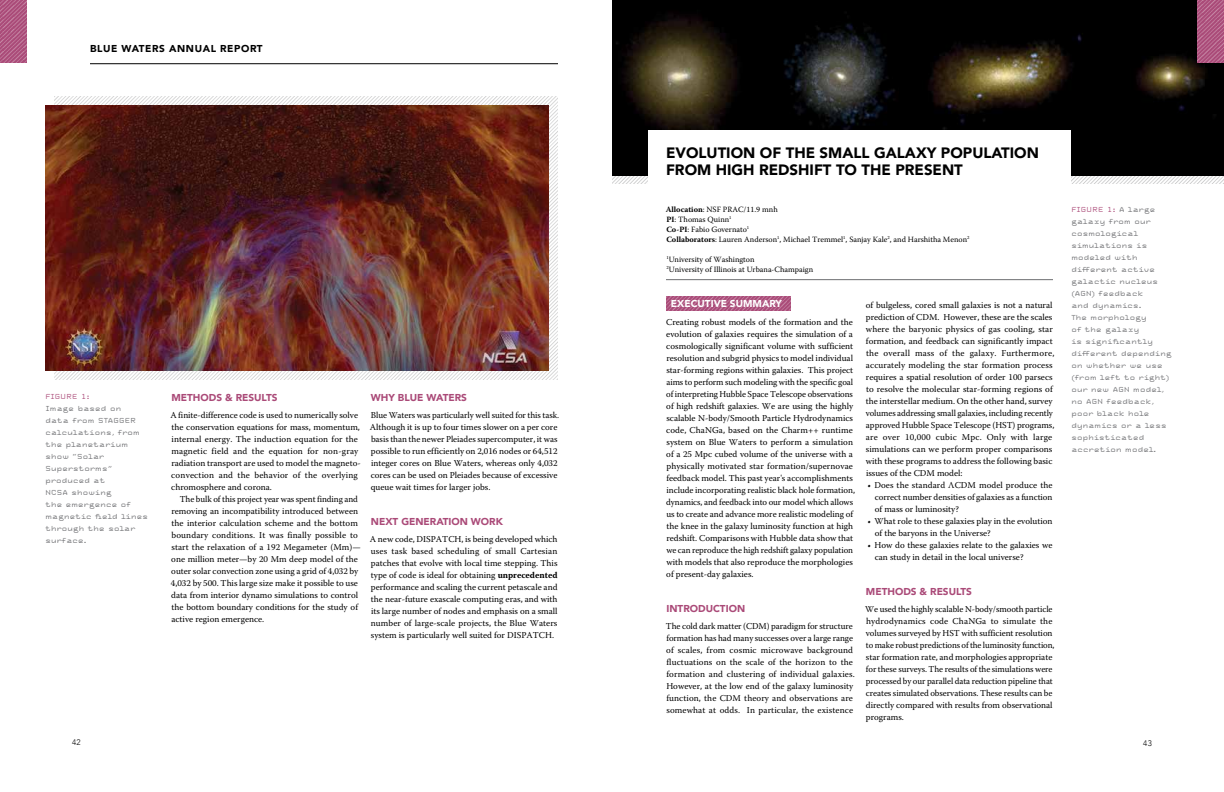
<style>
.page{position:relative;width:1224px;height:792px;background:#fff}
.page>*{position:absolute;margin:0;border:0;box-sizing:border-box;transform-origin:0 0}
.t1{font:900 15px/17px "Avenir";color:#000}
.t2{font:900 10px "Avenir";color:#aa4a78}
.t3{font:900 10px "Avenir";letter-spacing:.06em;color:#000}
.t4{font:900 10px "Avenir";color:#fff}
.t5{font:9px/12px "Warnock Pro";color:#000}
.t6{font:8px/10px "Warnock Pro";color:#000}
.t7{font:300 8px "Avenir";color:#000}
.t8{font:7px/12px "Tronic OT";letter-spacing:-.07em;color:#6d6e71}
.t9{font:7px "Tronic OT";letter-spacing:-.07em;color:#aa4a78}
.s1{font-weight:700}
.s2{color:#aa4a78}
</style>
<div class="page">
<img style="left:54px;top:96px;width:504px;height:284px">
<img style="left:45px;top:105px;width:504px;height:265px">
<img style="left:612px;top:175px;width:612px;height:9px">
<img style="left:612px;top:0;width:612px;height:175px">
<div style="left:648px;top:130px;width:423px;height:178px;background:#fff"></div>
<img style="left:666px;top:296px;width:124px;height:15px">
<hr style="left:666px;top:279px;width:387px;height:1px;background:#6d6e71">
<img style="left:0;top:0;width:27px;height:63px">
<img style="left:1197px;top:0;width:27px;height:63px">
<hr style="left:90px;top:63px;width:468px;height:1px;background:#000">
<p class="t3" style="left:90px;top:40px;width:174px">BLUE WATERS ANNUAL REPORT</p>
<p class="t9" style="left:45px;top:392px;width:46px">FIGURE 1:</p>
<p class="t8" style="left:45px;top:402px;width:105px">Image based on<br>data from STAGGER calculations, from the planetarium show “Solar<br>Superstorms” produced at<br>NCSA showing<br>the emergence of magnetic field lines through the solar surface.</p>
<p class="t2" style="left:171px;top:389px;width:108px">METHODS &amp; RESULTS</p>
<p class="t5" style="left:170px;top:409px;width:192px">A finite-difference code is used to numerically solve the conservation equations for mass, momentum, internal energy. The induction equation for the magnetic field and the equation for non-gray radiation transport are used to model the magneto&shy;convection and the behavior of the overlying chromosphere and corona.</p>
<p class="t5" style="left:171px;top:493px;width:192px;text-indent:9px">The bulk of this project year was spent finding and removing an incompatibility introduced between the interior calculation scheme and the bottom boundary conditions. It was finally possible to start the relaxation of a 192 Megameter (Mm)— one million meter—by 20 Mm deep model of the outer solar convection zone using a grid of 4,032 by 4,032 by 500. This large size make it possible to use data from interior dynamo simulations to control the bottom boundary conditions for the study of active region emergence.</p>
<p class="t2" style="left:371px;top:389px;width:98px">WHY BLUE WATERS</p>
<p class="t5" style="left:370px;top:409px;width:191px">Blue Waters was particularly well suited for this task.<br>Although it is up to four times slower on a per core basis than the newer Pleiades supercomputer, it was possible to run efficiently on 2,016 nodes or 64,512 integer cores on Blue Waters, whereas only 4,032 cores can be used on Pleiades because of excessive queue wait times for larger jobs.</p>
<p class="t2" style="left:371px;top:513px;width:134px">NEXT GENERATION WORK</p>
<p class="t5" style="left:370px;top:533px;width:189px;text-align:justify">A new code, DISPATCH, is being developed which uses task based scheduling of small Cartesian patches that evolve with local time stepping. This type of code is ideal for obtaining <span class="s1">unprecedented </span>performance and scaling the current petascale and the near-future exascale computing eras, and with its large number of nodes and emphasis on a small number of large-scale projects, the Blue Waters system is particularly well suited for DISPATCH.</p>
<h1 class="t1" style="left:666px;top:144px;width:374px">EVOLUTION OF THE SMALL GALAXY POPULATION<br>FROM HIGH REDSHIFT TO THE PRESENT</h1>
<p class="t6" style="left:666px;top:204px;width:305px"><span class="s1">Allocation</span>: NSF PRAC/11.9 mnh<br><span class="s1">PI</span>: Thomas Quinn<sup>1<br></sup><span class="s1">Co-PI</span>: Fabio Governato<sup>1<br></sup><span class="s1">Collaborators</span>: Lauren Anderson<sup>1</sup>, Michael Tremmel<sup>1</sup>, Sanjay Kale<sup>2</sup>, and Harshitha Menon<sup>2</sup></p>
<p class="t6" style="left:666px;top:254px;width:148px"><sup>1</sup>University of Washington<br><sup>2</sup>University of Illinois at Urbana-Champaign</p>
<p class="t4" style="left:671px;top:295px;width:113px">EXECUTIVE SUMMARY</p>
<p class="t5" style="left:666px;top:316px;width:190px">Creating robust models of the formation and the evolution of galaxies requires the simulation of a cosmologically significant volume with sufficient resolution and subgrid physics to model individual star-forming regions within galaxies. This project aims to perform such modeling with the specific goal of interpreting Hubble Space Telescope observations of high redshift galaxies. We are using the highly scalable N-body/Smooth Particle Hydrodynamics code, ChaNGa, based on the Charm++ runtime system on Blue Waters to perform a simulation of a 25 Mpc cubed volume of the universe with a physically motivated star formation/supernovae feedback model. This past year's accomplishments include incorporating realistic black hole formation, dynamics, and feedback into our model which allows us to create and advance more realistic modeling of the knee in the galaxy luminosity function at high redshift. Comparisons with Hubble data show that we can reproduce the high redshift galaxy population with models that also reproduce the morphologies of present-day galaxies.</p>
<p class="t2" style="left:666px;top:600px;width:80px">INTRODUCTION</p>
<p class="t5" style="left:666px;top:620px;width:190px">The cold dark matter (CDM) paradigm for structure formation has had many successes over a large range of scales, from cosmic microwave background fluctuations on the scale of the horizon to the formation and clustering of individual galaxies.<br>However, at the low end of the galaxy luminosity function, the CDM theory and observations are somewhat at odds. In particular, the existence</p>
<p class="t5" style="left:866px;top:299px;width:190px">of bulgeless, cored small galaxies is not a natural prediction of CDM. However, these are the scales where the baryonic physics of gas cooling, star formation, and feedback can significantly impact the overall mass of the galaxy. Furthermore, accurately modeling the star formation process requires a spatial resolution of order 100 parsecs to resolve the molecular star-forming regions of the interstellar medium. On the other hand, survey volumes addressing small galaxies, including recently approved Hubble Space Telescope (HST) programs, are over 10,000 cubic Mpc. Only with large simulations can we perform proper comparisons with these programs to address the following basic issues of the CDM model:</p>
<p class="t5" style="left:875px;top:479px;width:179px;text-align:justify;text-indent:-7px">• Does the standard ΛCDM model produce the correct number densities of galaxies as a function of mass or luminosity?</p>
<p class="t5" style="left:875px;top:515px;width:179px;text-indent:-7px">• What role to these galaxies play in the evolution of the baryons in the Universe?</p>
<p class="t5" style="left:875px;top:539px;width:179px;text-indent:-7px">• How do these galaxies relate to the galaxies we can study in detail in the local universe?</p>
<p class="t2" style="left:866px;top:583px;width:108px">METHODS &amp; RESULTS</p>
<p class="t5" style="left:865px;top:603px;width:191px">We used the highly scalable N-body/smooth particle hydrodynamics code ChaNGa to simulate the volumes surveyed by HST with sufficient resolution to make robust predictions of the luminosity function, star formation rate, and morphologies appropriate for these surveys. The results of the simulations were processed by our parallel data reduction pipeline that creates simulated observations. These results can be directly compared with results from observational programs.</p>
<p class="t8" style="left:1071px;top:203px;width:102px"><span class="s2">FIGURE 1:</span> A large galaxy from our cosmological simulations is modeled with different active galactic nucleus (AGN) feedback<br>and dynamics.<br>The morphology<br>of the galaxy<br>is significantly different depending on whether we use (from left to right) our new AGN model, no AGN feedback, poor black hole dynamics or a less sophisticated accretion model.</p>
<p class="t7" style="left:72px;top:738px;width:10px">42</p>
<p class="t7" style="left:1143px;top:738px;width:10px">43</p>
</div>
